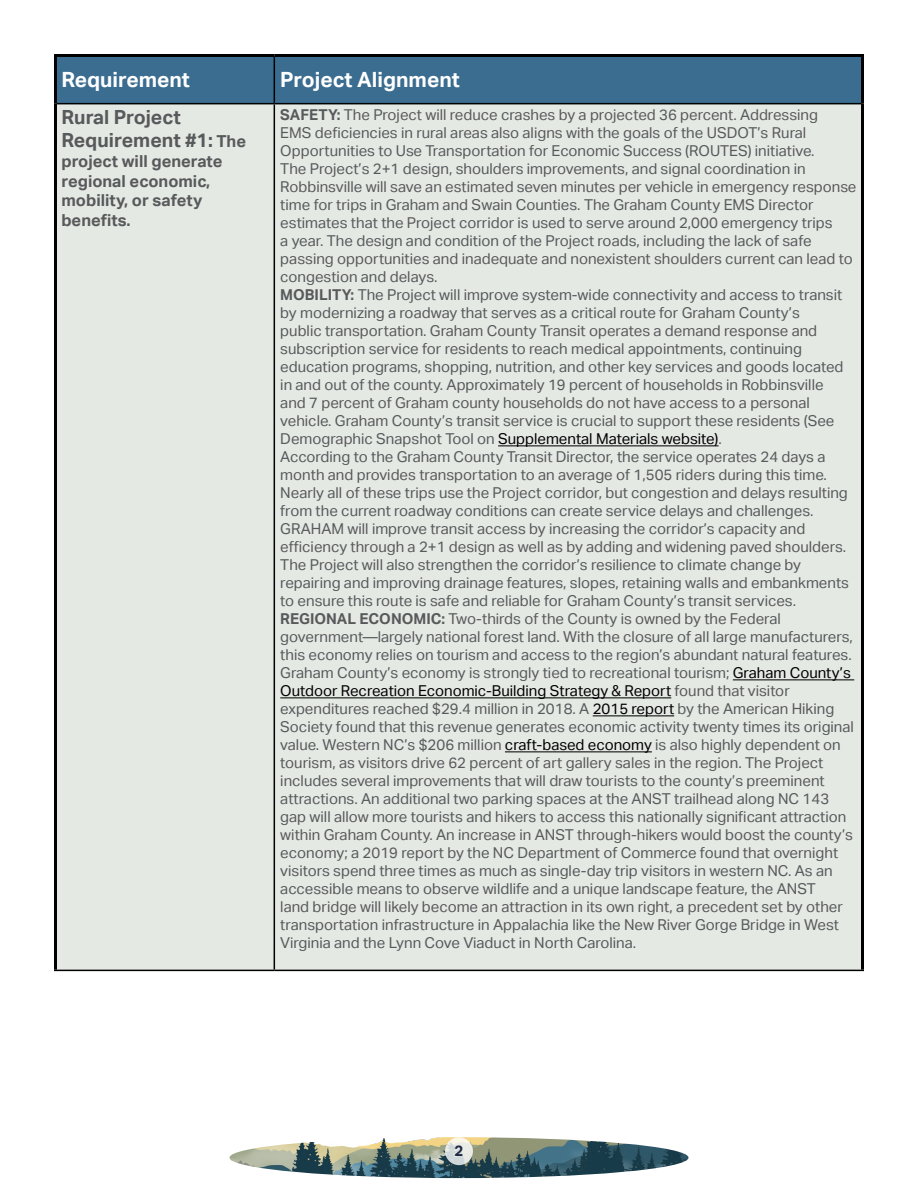
<style>
.page{position:relative;width:918px;height:1188px;background:#fff}
.page>*{position:absolute;margin:0;border:0;box-sizing:border-box;transform-origin:0 0}
.t1{font:700 21px "AECOM Sans";color:#fff}
.t2{font:700 19.5px/23.4px "AECOM Sans";color:#58595b}
.t3{font:700 16.5px/19.8px "AECOM Sans";color:#58595b}
.t4{font:15px/18px "AECOM Sans";color:#58595b}
.t5{font:700 15px "AECOM Sans";color:#1f2941}
.s1{font-size:16.5px}
.s2{font-weight:700}
.s3{color:#000}
</style>
<div class="page">
<img style="left:230px;top:1137px;width:458px;height:41px">
<svg style="left:445px;top:1137px;width:28px;height:28px"></svg>
<div style="left:57px;top:57px;width:804px;height:46px;background:#3a6d90"></div>
<div style="left:57px;top:104px;width:804px;height:866px;background:#e5e9e4"></div>
<hr style="left:54px;top:54px;width:220px;height:3px;background:#000">
<hr style="left:54px;top:57px;width:3px;height:47px;background:#000">
<hr style="left:274px;top:54px;width:590px;height:3px;background:#000">
<hr style="left:861px;top:57px;width:3px;height:47px;background:#000">
<hr style="left:54px;top:104px;width:3px;height:866px;background:#000">
<hr style="left:861px;top:104px;width:3px;height:866px;background:#000">
<hr style="left:274px;top:57px;width:1px;height:46px;background:#000">
<hr style="left:57px;top:103px;width:217px;height:1px;background:#000">
<hr style="left:274px;top:103px;width:587px;height:1px;background:#000">
<hr style="left:274px;top:104px;width:1px;height:866px;background:#000">
<hr style="left:54px;top:970px;width:220px;height:1px;background:#000">
<hr style="left:274px;top:970px;width:590px;height:1px;background:#000">
<hr style="left:498px;top:445px;width:221px;height:1px;background:#000">
<hr style="left:733px;top:679px;width:121px;height:1px;background:#000">
<hr style="left:280px;top:697px;width:391px;height:1px;background:#000">
<hr style="left:593px;top:715px;width:81px;height:1px;background:#000">
<hr style="left:505px;top:751px;width:147px;height:1px;background:#000">
<h1 class="t1" style="left:62px;top:68px;width:130px">Requirement</h1>
<h1 class="t1" style="left:280px;top:68px;width:181px">Project Alignment</h1>
<h2 class="t2" style="left:62px;top:105px;width:186px">Rural Project<br>Requirement #1: <span class="s1">The</span></h2>
<p class="t3" style="left:62px;top:151px;width:162px">project will generate regional economic, mobility, or safety benefits.</p>
<p class="t4" style="left:280px;top:106px;width:578px"><span class="s2">SAFETY:</span> The Project will reduce crashes by a projected 36 percent. Addressing<br>EMS deficiencies in rural areas also aligns with the goals of the USDOT’s Rural Opportunities to Use Transportation for Economic Success (ROUTES) initiative.<br>The Project’s 2+1 design, shoulders improvements, and signal coordination in Robbinsville will save an estimated seven minutes per vehicle in emergency response time for trips in Graham and Swain Counties. The Graham County EMS Director estimates that the Project corridor is used to serve around 2,000 emergency trips<br>a year. The design and condition of the Project roads, including the lack of safe passing opportunities and inadequate and nonexistent shoulders current can lead to congestion and delays.<br><span class="s2">MOBILITY:</span> The Project will improve system-wide connectivity and access to transit by modernizing a roadway that serves as a critical route for Graham County’s<br>public transportation. Graham County Transit operates a demand response and subscription service for residents to reach medical appointments, continuing education programs, shopping, nutrition, and other key services and goods located in and out of the county. Approximately 19 percent of households in Robbinsville<br>and 7 percent of Graham county households do not have access to a personal vehicle. Graham County’s transit service is crucial to support these residents (See Demographic Snapshot Tool on <span class="s3">Supplemental Materials website)</span>.<br>According to the Graham County Transit Director, the service operates 24 days a month and provides transportation to an average of 1,505 riders during this time.<br>Nearly all of these trips use the Project corridor, but congestion and delays resulting from the current roadway conditions can create service delays and challenges.<br>GRAHAM will improve transit access by increasing the corridor’s capacity and efficiency through a 2+1 design as well as by adding and widening paved shoulders.<br>The Project will also strengthen the corridor’s resilience to climate change by repairing and improving drainage features, slopes, retaining walls and embankments to ensure this route is safe and reliable for Graham County’s transit services.<br><span class="s2">REGIONAL ECONOMIC:</span> Two-thirds of the County is owned by the Federal government—largely national forest land. With the closure of all large manufacturers, this economy relies on tourism and access to the region’s abundant natural features.<br>Graham County’s economy is strongly tied to recreational tourism; <span class="s3">Graham County’s Outdoor Recreation Economic-Building Strategy &amp; Report</span> found that visitor expenditures reached $29.4 million in 2018. A <span class="s3">2015 report</span> by the American Hiking Society found that this revenue generates economic activity twenty times its original value. Western NC’s $206 million <span class="s3">craft-based economy</span> is also highly dependent on tourism, as visitors drive 62 percent of art gallery sales in the region. The Project includes several improvements that will draw tourists to the county’s preeminent attractions. An additional two parking spaces at the ANST trailhead along NC 143 gap will allow more tourists and hikers to access this nationally significant attraction within Graham County. An increase in ANST through-hikers would boost the county’s economy; a 2019 report by the NC Department of Commerce found that overnight visitors spend three times as much as single-day trip visitors in western NC. As an accessible means to observe wildlife and a unique landscape feature, the ANST<br>land bridge will likely become an attraction in its own right, a precedent set by other transportation infrastructure in Appalachia like the New River Gorge Bridge in West Virginia and the Lynn Cove Viaduct in North Carolina.</p>
<p class="t5" style="left:455px;top:1143px;width:10px">2</p>
</div>
